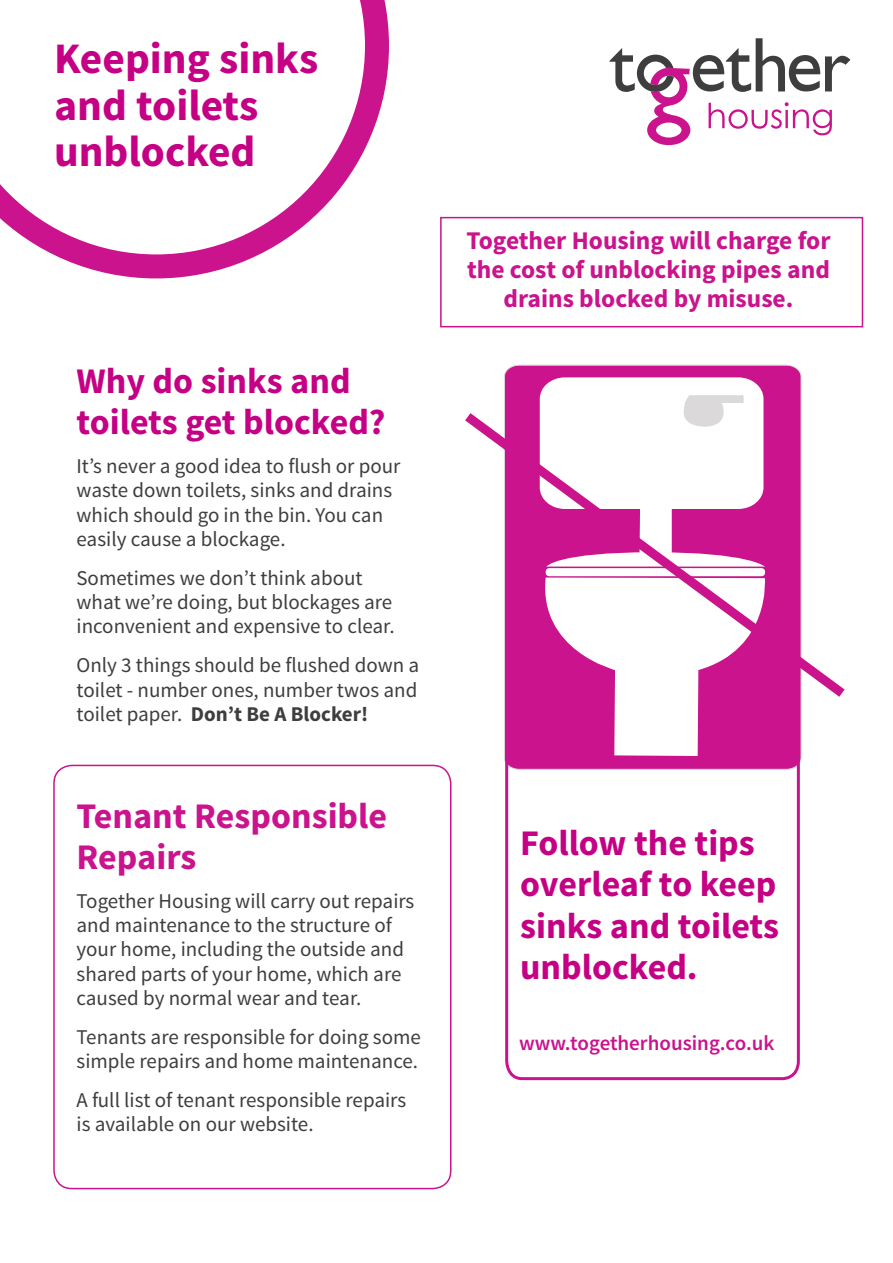
<style>
.page{position:relative;width:893px;height:1263px;background:#fff}
.page>*{position:absolute;margin:0;border:0;box-sizing:border-box;transform-origin:0 0}
.t1{font:700 43.5px/46.5px "Source Sans Pro";color:#c50084}
.t2{font:700 36px/41.4px "Source Sans Pro";color:#c50084}
.t3{font:700 36px/41.4px "Source Sans Pro";color:#ca138c}
.t4{font:700 25.5px/29.4px "Source Sans Pro";color:#ca138c;text-align:center}
.t5{font:21px/24.2px "Source Sans Pro";color:#3e3e3f}
.t6{font:600 21px "Source Sans Pro";color:#ca138c}
.s1{font-weight:700}
</style>
<div class="page">
<svg style="left:609px;top:38px;width:241px;height:107px"></svg>
<svg style="left:0;top:0;width:389px;height:278px"></svg>
<svg style="left:504px;top:364px;width:298px;height:396px;background:#cd2a96"></svg>
<svg style="left:538px;top:706px;width:233px;height:16px"></svg>
<svg style="left:540px;top:377px;width:225px;height:27px"></svg>
<div style="left:440px;top:217px;width:423px;height:110px;border:2px solid #ca138c"></div>
<svg style="left:465px;top:404px;width:380px;height:302px"></svg>
<div style="left:53px;top:765px;width:398px;height:424px;border:2px solid #ca138c;border-radius:18px"></div>
<svg style="left:504px;top:722px;width:297px;height:359px"></svg>
<p class="t1" style="left:54px;top:37px;width:266px">Keeping sinks</p>
<p class="t1" style="left:54px;top:83px;width:206px">and toilets unblocked</p>
<p class="t2" style="left:77px;top:361px;width:311px">Why do sinks and toilets get blocked?</p>
<p class="t5" style="left:77px;top:455px;width:325px">It’s never a good idea to flush or pour waste down toilets, sinks and drains which should go in the bin. You can easily cause a blockage.</p>
<p class="t5" style="left:77px;top:566px;width:319px">Sometimes we don’t think about what we’re doing, but blockages are inconvenient and expensive to clear.</p>
<p class="t5" style="left:77px;top:654px;width:344px;text-align:justify">Only 3 things should be flushed down a toilet - number ones, number twos and toilet paper. <span class="s1">Don’t Be A Blocker!</span></p>
<p class="t3" style="left:77px;top:796px;width:312px">Tenant Responsible<br>Repairs</p>
<p class="t5" style="left:77px;top:889px;width:339px">Together Housing will carry out repairs and maintenance to the structure of your home, including the outside and shared parts of your home, which are caused by normal wear and tear.</p>
<p class="t5" style="left:77px;top:1025px;width:346px">Tenants are responsible for doing some simple repairs and home maintenance.</p>
<p class="t5" style="left:77px;top:1088px;width:331px">A full list of tenant responsible repairs is available on our website.</p>
<p class="t4" style="left:466px;top:227px;width:365px">Together Housing will charge for the cost of unblocking pipes and drains blocked by misuse.</p>
<p class="t2" style="left:520px;top:823px;width:260px">Follow the tips overleaf to keep sinks and toilets unblocked.</p>
<p class="t6" style="left:519px;top:1030px;width:257px">www.togetherhousing.co.uk</p>
</div>
